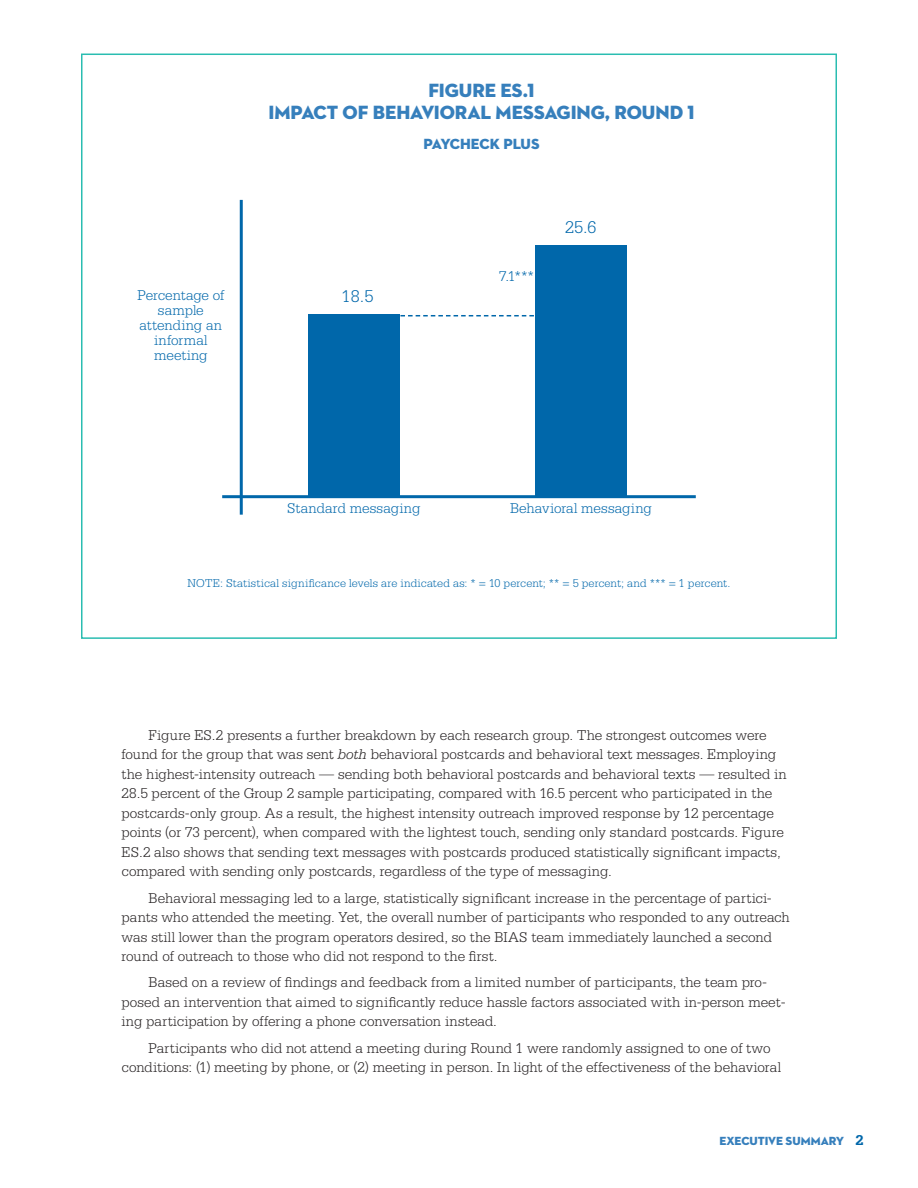
<style>
.page{position:relative;width:918px;height:1188px;background:#fff}
.page>*{position:absolute;margin:0;border:0;box-sizing:border-box;transform-origin:0 0}
.t1{font:19.5px/22.5px "Neutraface 2 Display Titling";letter-spacing:-.005em;color:#367fbc;text-align:center}
.t2{font:300 18px "Serifa Std";color:#0067aa}
.t3{font:300 15px/19.5px "Serifa Std";letter-spacing:.005em;color:#231f20}
.t4{font:300 15px/15px "Serifa Std";letter-spacing:.005em;color:#0067aa;text-align:center}
.t5{font:15px "Neutraface 2 Display Titling";letter-spacing:-.01em;color:#367fbc}
.t6{font:300 12px "Serifa Std";letter-spacing:.01em;color:#0067aa}
.t7{font:12px "Neutraface 2 Display Titling";letter-spacing:-.005em;color:#367fbc}
.s1{font-style:italic}
.s2{font-family:"Serifa Std";font-weight:700;font-size:15px;color:#0067aa}
</style>
<div class="page">
<hr style="left:240px;top:200px;width:3px;height:315px;background:#0067aa">
<hr style="left:222px;top:495px;width:474px;height:3px;background:#0067aa">
<div style="left:308px;top:314px;width:91px;height:183px;background:#0067aa"></div>
<div style="left:535px;top:245px;width:92px;height:252px;background:#0067aa"></div>
<svg style="left:400px;top:315px;width:134px;height:1px"></svg>
<p class="t1" style="left:269px;top:79px;width:428px">FIGURE ES.1<br>IMPACT OF BEHAVIORAL MESSAGING, ROUND 1</p>
<p class="t5" style="left:424px;top:135px;width:117px">PAYCHECK PLUS</p>
<p class="t4" style="left:137px;top:288px;width:88px">Percentage of sample attending an informal meeting</p>
<p class="t2" style="left:342px;top:286px;width:33px">18.5</p>
<p class="t4" style="left:499px;top:269px;width:36px">7.1***</p>
<p class="t2" style="left:565px;top:217px;width:33px">25.6</p>
<p class="t4" style="left:287px;top:501px;width:135px">Standard messaging</p>
<p class="t4" style="left:510px;top:501px;width:143px">Behavioral messaging</p>
<p class="t6" style="left:188px;top:576px;width:544px">NOTE: Statistical significance levels are indicated as: * = 10 percent; ** = 5 percent; and *** = 1 percent.</p>
<p class="t3" style="left:122px;top:725px;width:667px;text-indent:27px">Figure ES.2 presents a further breakdown by each research group. The strongest outcomes were found for the group that was sent <span class="s1">both</span> behavioral postcards and behavioral text messages. Employing the highest-intensity outreach — sending both behavioral postcards and behavioral texts — resulted in</p>
<p class="t3" style="left:122px;top:784px;width:664px">28.5 percent of the Group 2 sample participating, compared with 16.5 percent who participated in the postcards-only group. As a result, the highest intensity outreach improved response by 12 percentage points (or 73 percent), when compared with the lightest touch, sending only standard postcards. Figure ES.2 also shows that sending text messages with postcards produced statistically significant impacts, compared with sending only postcards, regardless of the type of messaging.</p>
<p class="t3" style="left:122px;top:888px;width:670px;text-indent:27px">Behavioral messaging led to a large, statistically significant increase in the percentage of partici&shy;pants who attended the meeting. Yet, the overall number of participants who responded to any outreach was still lower than the program operators desired, so the BIAS team immediately launched a second round of outreach to those who did not respond to the first.</p>
<p class="t3" style="left:122px;top:973px;width:665px;text-indent:27px">Based on a review of findings and feedback from a limited number of participants, the team pro&shy;posed an intervention that aimed to significantly reduce hassle factors associated with in-person meet&shy;ing participation by offering a phone conversation instead.</p>
<p class="t3" style="left:122px;top:1038px;width:661px;text-indent:27px">Participants who did not attend a meeting during Round 1 were randomly assigned to one of two conditions: (1) meeting by phone, or (2) meeting in person. In light of the effectiveness of the behavioral</p>
<p class="t7" style="left:719px;top:1134px;width:146px">EXECUTIVE SUMMARY <span class="s2">2</span></p>
</div>
